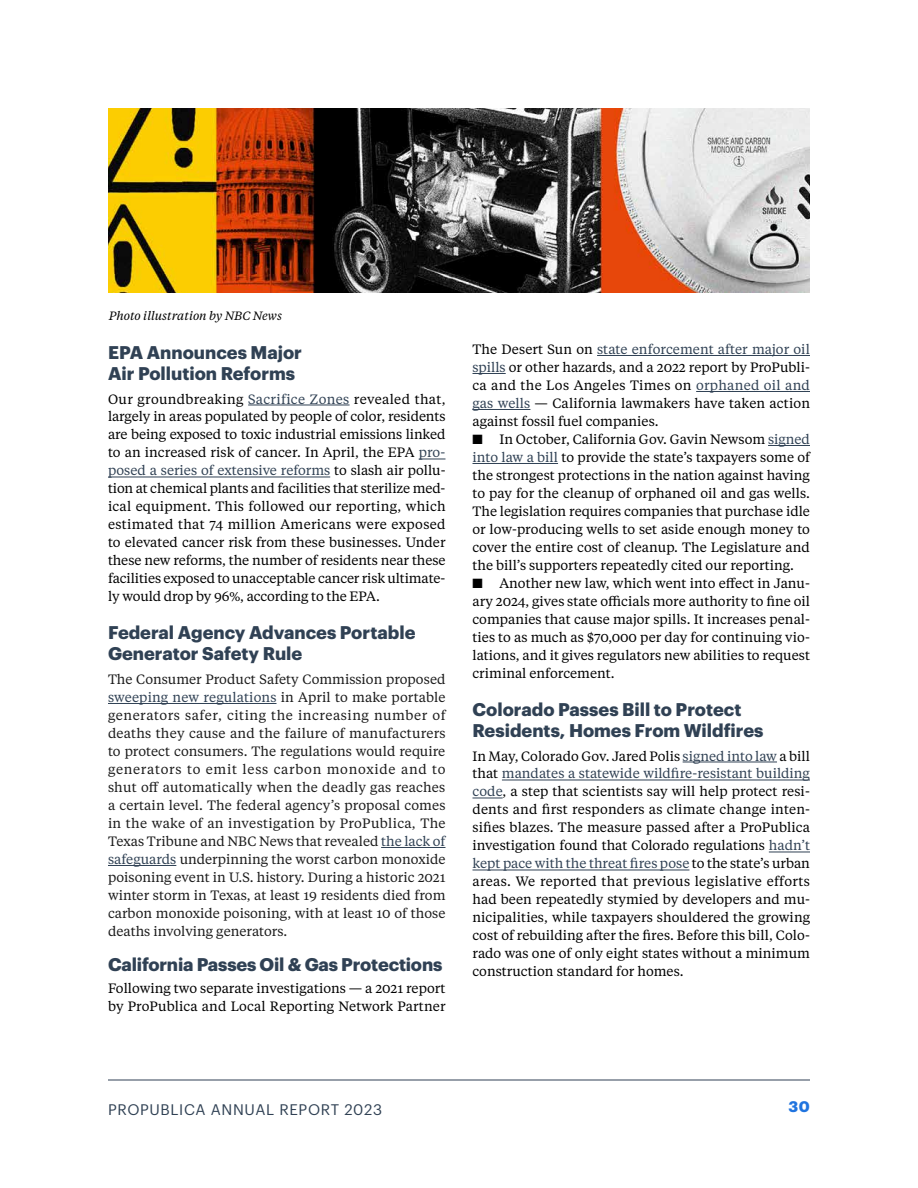
<style>
.page{position:relative;width:918px;height:1188px;background:#fff}
.page>*{position:absolute;margin:0;border:0;box-sizing:border-box;transform-origin:0 0}
.t1{font:700 18px/21px "Graphik";color:#304154}
.t2{font:15px "Graphik";letter-spacing:.045em;color:#304154}
.t3{font:700 15px "Graphik";color:#2074df}
.t4{font:13.5px/18px "Tiempos Text";color:#000;text-align:justify}
.t5{font:13.5px/18px "Tiempos Text";color:#1b1b1b;text-align:justify}
.t6{font:italic 12px "Tiempos Text";color:#000}
.s1{color:#304154}
</style>
<div class="page">
<hr style="left:108px;top:1080px;width:702px;height:1px;background:#304154">
<hr style="left:248px;top:405px;width:102px;height:1px;background:#304154">
<svg style="left:419px;top:459px;width:27px;height:1px"></svg>
<hr style="left:108px;top:477px;width:222px;height:1px;background:#304154">
<hr style="left:108px;top:703px;width:169px;height:1px;background:#304154">
<hr style="left:381px;top:847px;width:64px;height:1px;background:#304154">
<hr style="left:108px;top:865px;width:68px;height:1px;background:#304154">
<hr style="left:597px;top:355px;width:213px;height:1px;background:#304154">
<hr style="left:472px;top:373px;width:34px;height:1px;background:#304154">
<hr style="left:696px;top:391px;width:114px;height:1px;background:#304154">
<hr style="left:472px;top:409px;width:58px;height:1px;background:#304154">
<hr style="left:768px;top:445px;width:42px;height:1px;background:#304154">
<hr style="left:472px;top:463px;width:86px;height:1px;background:#304154">
<hr style="left:683px;top:762px;width:94px;height:1px;background:#304154">
<hr style="left:502px;top:780px;width:308px;height:1px;background:#304154">
<hr style="left:472px;top:798px;width:31px;height:1px;background:#304154">
<hr style="left:769px;top:852px;width:41px;height:1px;background:#304154">
<hr style="left:472px;top:870px;width:217px;height:1px;background:#304154">
<img style="left:108px;top:108px;width:702px;height:184px">
<p class="t6" style="left:109px;top:308px;width:175px">Photo illustration by NBC News</p>
<h1 class="t1" style="left:108px;top:340px;width:196px">EPA Announces Major<br>Air Pollution Reforms</h1>
<p class="t4" style="left:108px;top:389px;width:339px">Our groundbreaking <span class="s1">Sacrifice Zones</span> revealed that, largely in areas populated by people of color, residents are being exposed to toxic industrial emissions linked to an increased risk of cancer. In April, the EPA <span class="s1">pro&shy;posed a series of extensive reforms</span> to slash air pollu&shy;tion at chemical plants and facilities that sterilize med&shy;ical equipment. This followed our reporting, which estimated that 74 million Americans were exposed to elevated cancer risk from these businesses. Under these new reforms, the number of residents near these facilities exposed to unacceptable cancer risk ultimate&shy;ly would drop by 96%, according to the EPA.</p>
<h1 class="t1" style="left:108px;top:620px;width:309px">Federal Agency Advances Portable<br>Generator Safety Rule</h1>
<p class="t5" style="left:108px;top:670px;width:339px">The Consumer Product Safety Commission proposed <span class="s1">sweeping new regulations</span> in April to make portable generators safer, citing the increasing number of deaths they cause and the failure of manufacturers to protect consumers. The regulations would require generators to emit less carbon monoxide and to shut off automatically when the deadly gas reaches a certain level. The federal agency’s proposal comes in the wake of an investigation by ProPublica, The Texas Tribune and NBC News that revealed <span class="s1">the lack of safeguards</span> underpinning the worst carbon monoxide poisoning event in U.S. history. During a historic 2021 winter storm in Texas, at least 19 residents died from carbon monoxide poisoning, with at least 10 of those deaths involving generators.</p>
<h1 class="t1" style="left:108px;top:952px;width:336px">California Passes Oil &amp; Gas Protections</h1>
<p class="t4" style="left:108px;top:979px;width:339px">Following two separate investigations — a 2021 report by ProPublica and Local Reporting Network Partner</p>
<p class="t4" style="left:472px;top:340px;width:339px">The Desert Sun on <span class="s1">state enforcement after major oil spills</span> or other hazards, and a 2022 report by ProPubli&shy;ca and the Los Angeles Times on <span class="s1">orphaned oil and gas wells</span> — California lawmakers have taken action against fossil fuel companies.</p>
<p class="t4" style="left:472px;top:430px;width:339px">■ In October, California Gov. Gavin Newsom <span class="s1">signed into law a bill</span> to provide the state’s taxpayers some of the strongest protections in the nation against having to pay for the cleanup of orphaned oil and gas wells.<br>The legislation requires companies that purchase idle or low-producing wells to set aside enough money to cover the entire cost of cleanup. The Legislature and the bill’s supporters repeatedly cited our reporting.</p>
<p class="t4" style="left:472px;top:574px;width:339px">■ Another new law, which went into effect in Janu&shy;ary 2024, gives state officials more authority to fine oil companies that cause major spills. It increases penal&shy;ties to as much as $70,000 per day for continuing vio&shy;lations, and it gives regulators new abilities to request criminal enforcement.</p>
<h1 class="t1" style="left:472px;top:697px;width:293px">Colorado Passes Bill to Protect<br>Residents, Homes From Wildfires</h1>
<p class="t4" style="left:472px;top:746px;width:339px">In May, Colorado Gov. Jared Polis <span class="s1">signed into law</span> a bill that <span class="s1">mandates a statewide wildfire-resistant building code</span>, a step that scientists say will help protect resi&shy;dents and first responders as climate change inten&shy;sifies blazes. The measure passed after a ProPublica investigation found that Colorado regulations <span class="s1">hadn’t kept pace with the threat fires pose</span> to the state’s urban areas. We reported that previous legislative efforts had been repeatedly stymied by developers and mu&shy;nicipalities, while taxpayers shouldered the growing cost of rebuilding after the fires. Before this bill, Colo&shy;rado was one of only eight states without a minimum construction standard for homes.</p>
<p class="t2" style="left:108px;top:1098px;width:276px">PROPUBLICA ANNUAL REPORT 2023</p>
<p class="t3" style="left:789px;top:1094px;width:23px">30</p>
</div>
